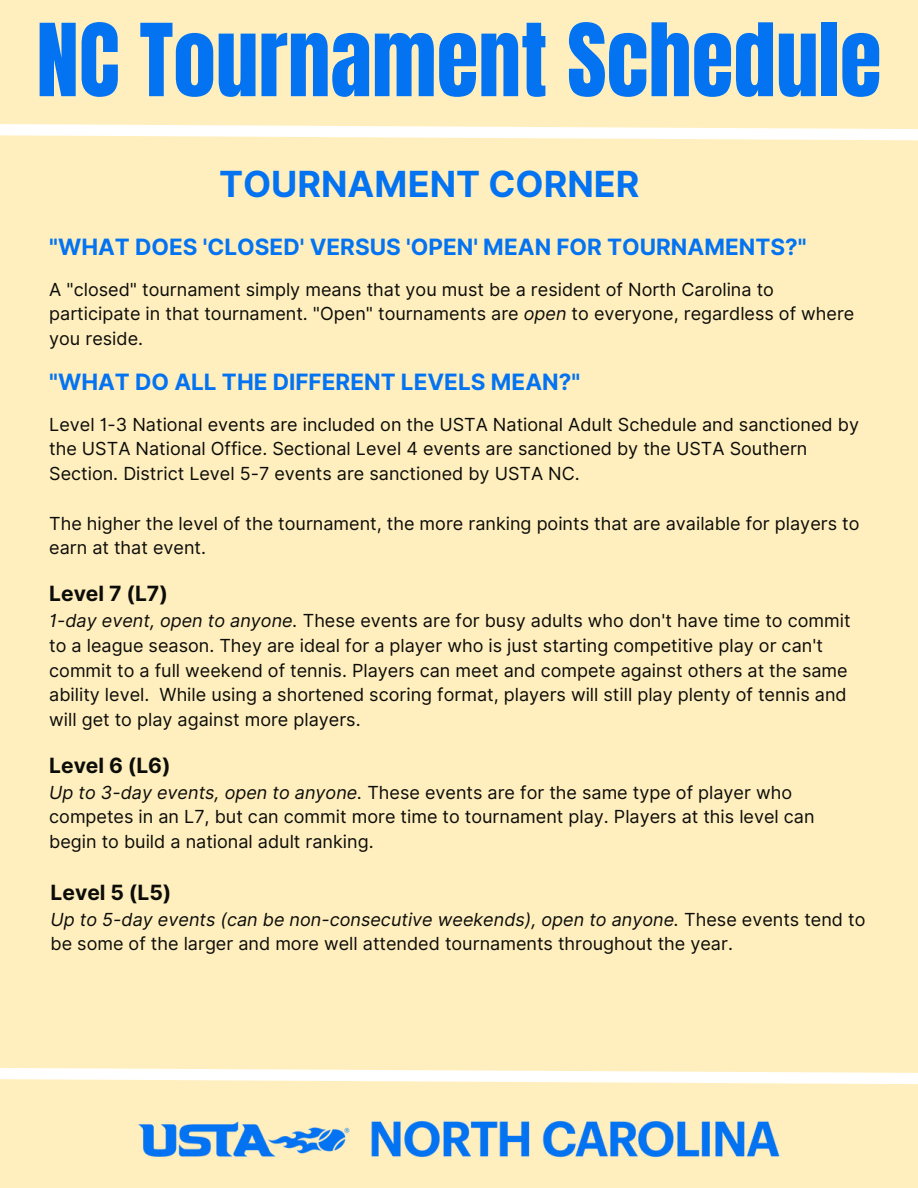
<style>
.page{position:relative;width:918px;height:1188px;background:#ffefbe}
.page>*{position:absolute;margin:0;border:0;box-sizing:border-box;transform-origin:0 0}
.t1{font:85.5px "Anton";color:#0373f2}
.t2{font:700 36px "Inter";color:#0373f2}
.t3{font:700 22.5px "Inter";color:#0373f2}
.t4{font:700 21px "Inter";color:#0c0c09}
.t5{font:18px/24.8px "Inter";color:#0c0c09}
.s1{font-style:italic}
</style>
<div class="page">
<svg style="left:0;top:1068px;width:918px;height:16px"></svg>
<img style="left:138px;top:1120px;width:642px;height:38px">
<svg style="left:0;top:124px;width:918px;height:17px"></svg>
<h1 class="t1" style="left:36px;top:-1px;width:847px">NC Tournament Schedule</h1>
<h2 class="t2" style="left:219px;top:162px;width:422px">TOURNAMENT CORNER</h2>
<p class="t3" style="left:49px;top:234px;width:759px">"WHAT DOES 'CLOSED' VERSUS 'OPEN' MEAN FOR TOURNAMENTS?"</p>
<p class="t5" style="left:49px;top:277px;width:807px">A "closed" tournament simply means that you must be a resident of North Carolina to participate in that tournament. "Open" tournaments are <span class="s1">open</span> to everyone, regardless of where you reside.</p>
<p class="t3" style="left:49px;top:368px;width:533px">"WHAT DO ALL THE DIFFERENT LEVELS MEAN?"</p>
<p class="t5" style="left:49px;top:412px;width:811px">Level 1-3 National events are included on the USTA National Adult Schedule and sanctioned by the USTA National Office. Sectional Level 4 events are sanctioned by the USTA Southern<br>Section. District Level 5-7 events are sanctioned by USTA NC.</p>
<p class="t5" style="left:49px;top:511px;width:812px">The higher the level of the tournament, the more ranking points that are available for players to earn at that event.</p>
<p class="t4" style="left:49px;top:581px;width:120px">Level 7 (L7)</p>
<p class="t5" style="left:49px;top:608px;width:803px"><span class="s1">1-day event, open to anyone.</span> These events are for busy adults who don't have time to commit to a league season. They are ideal for a player who is just starting competitive play or can't commit to a full weekend of tennis. Players can meet and compete against others at the same ability level. While using a shortened scoring format, players will still play plenty of tennis and will get to play against more players.</p>
<p class="t4" style="left:49px;top:753px;width:123px">Level 6 (L6)</p>
<p class="t5" style="left:49px;top:780px;width:767px"><span class="s1">Up to 3-day events, open to anyone.</span> These events are for the same type of player who competes in an L7, but can commit more time to tournament play. Players at this level can begin to build a national adult ranking.</p>
<p class="t4" style="left:51px;top:880px;width:122px">Level 5 (L5)</p>
<p class="t5" style="left:51px;top:907px;width:816px"><span class="s1">Up to 5-day events (can be non-consecutive weekends), open to anyone.</span> These events tend to be some of the larger and more well attended tournaments throughout the year.</p>
</div>
